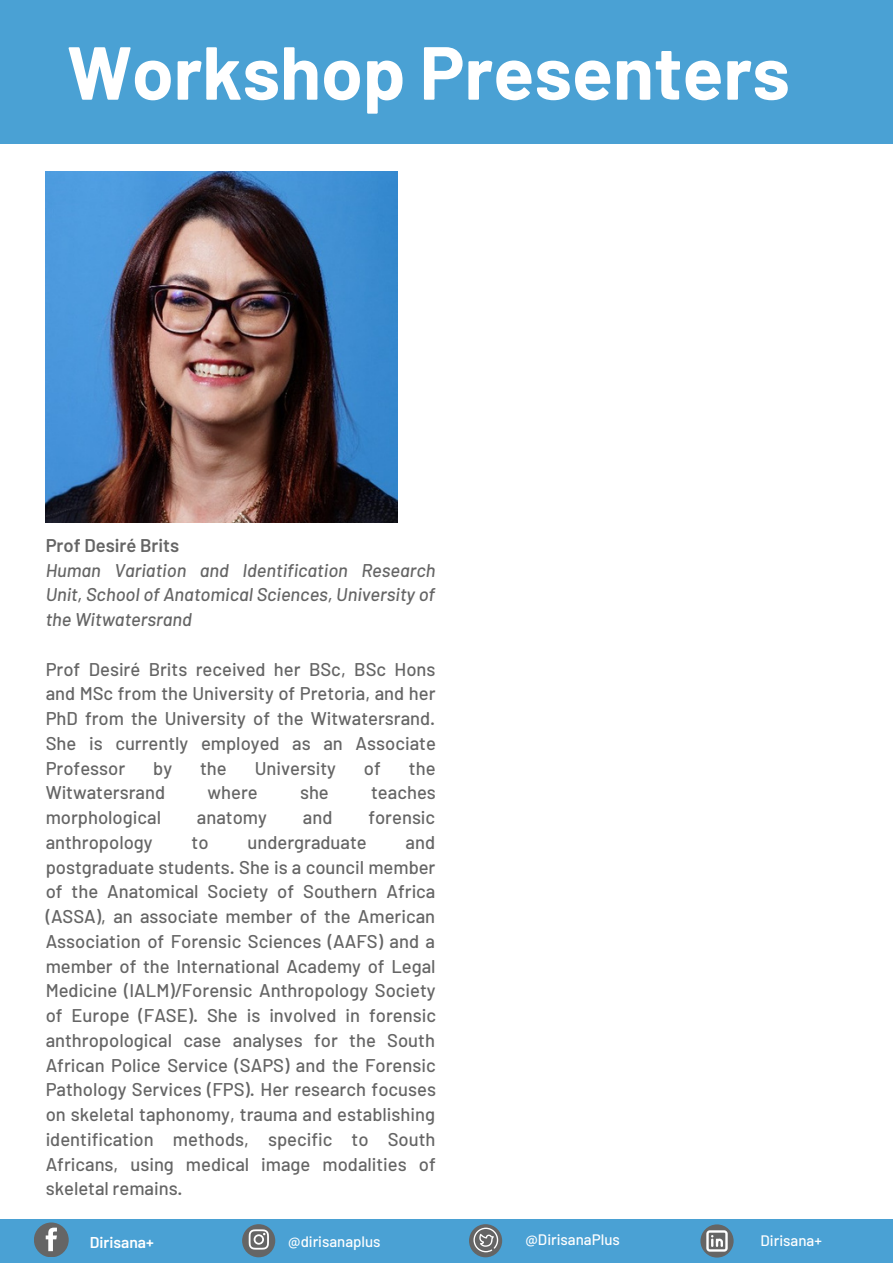
<style>
.page{position:relative;width:893px;height:1264px;background:#fff}
.page>*{position:absolute;margin:0;border:0;box-sizing:border-box;transform-origin:0 0}
.t1{font:700 75px "Barlow";color:#fff}
.t2{font:500 18.45px/24.8px "Barlow";color:#656565;text-align:justify}
.t3{font:italic 500 18.45px/24.8px "Barlow";color:#656565;text-align:justify}
.t4{font:600 18.45px "Barlow";color:#656565}
.t5{font:600 15.6px "Barlow";color:#fff}
.t6{font:500 15.15px "Barlow";color:#fff}
</style>
<div class="page">
<div style="left:0;top:0;width:892px;height:144px;background:#4aa1d4"></div>
<img style="left:46px;top:171px;width:351px;height:351px">
<div style="left:0;top:1218px;width:892px;height:44px;background:#4aa1d4"></div>
<div style="left:242px;top:1224px;width:33px;height:33px;background:#656565;border-radius:50%"></div>
<svg style="left:249px;top:1229px;width:20px;height:20px"></svg>
<div style="left:34px;top:1222px;width:35px;height:35px;background:#656565;border-radius:50%"></div>
<svg style="left:46px;top:1227px;width:11px;height:24px"></svg>
<div style="left:469px;top:1224px;width:33px;height:33px;background:#656565;border-radius:50%"></div>
<svg style="left:473px;top:1227px;width:25px;height:25px"></svg>
<svg style="left:700px;top:1224px;width:33px;height:33px"></svg>
<svg style="left:706px;top:1230px;width:21px;height:21px"></svg>
<h1 class="t1" style="left:67px;top:25px;width:724px">Workshop Presenters</h1>
<p class="t4" style="left:46px;top:533px;width:135px">Prof Desiré Brits</p>
<p class="t3" style="left:46px;top:557px;width:391px">Human Variation and Identification Research Unit, School of Anatomical Sciences, University of the Witwatersrand</p>
<p class="t2" style="left:46px;top:656px;width:391px">Prof Desiré Brits received her BSc, BSc Hons and MSc from the University of Pretoria, and her PhD from the University of the Witwatersrand.<br>She is currently employed as an Associate Professor</p>
<p class="t2" style="left:153px;top:754px;width:20px">by</p>
<p class="t2" style="left:200px;top:754px;width:28px">the</p>
<p class="t2" style="left:255px;top:754px;width:83px">University</p>
<p class="t2" style="left:364px;top:754px;width:18px">of</p>
<p class="t2" style="left:409px;top:754px;width:28px">the</p>
<p class="t2" style="left:46px;top:779px;width:121px">Witwatersrand</p>
<p class="t2" style="left:207px;top:779px;width:52px">where</p>
<p class="t2" style="left:300px;top:779px;width:30px">she</p>
<p class="t2" style="left:371px;top:779px;width:66px">teaches</p>
<p class="t2" style="left:46px;top:804px;width:117px">morphological</p>
<p class="t2" style="left:197px;top:804px;width:71px">anatomy</p>
<p class="t2" style="left:303px;top:804px;width:31px">and</p>
<p class="t2" style="left:368px;top:804px;width:68px">forensic</p>
<p class="t2" style="left:46px;top:829px;width:108px">anthropology</p>
<p class="t2" style="left:192px;top:829px;width:18px">to</p>
<p class="t2" style="left:247px;top:829px;width:121px">undergraduate</p>
<p class="t2" style="left:46px;top:829px;width:392px;text-indent:360px">and postgraduate students. She is a council member of the Anatomical Society of Southern Africa (ASSA), an associate member of the American Association of Forensic Sciences (AAFS) and a member of the International Academy of Legal Medicine (IALM)/Forensic Anthropology Society of Europe (FASE). She is involved in forensic anthropological case analyses for the South African Police Service (SAPS) and the Forensic Pathology Services (FPS). Her research focuses on skeletal taphonomy, trauma and establishing identification methods, specific to South Africans, using medical image modalities of skeletal remains.</p>
<p class="t5" style="left:90px;top:1231px;width:65px">Dirisana+</p>
<p class="t6" style="left:288px;top:1231px;width:94px">@dirisanaplus</p>
<p class="t6" style="left:525px;top:1229px;width:96px">@DirisanaPlus</p>
<p class="t6" style="left:760px;top:1230px;width:63px">Dirisana+</p>
</div>
